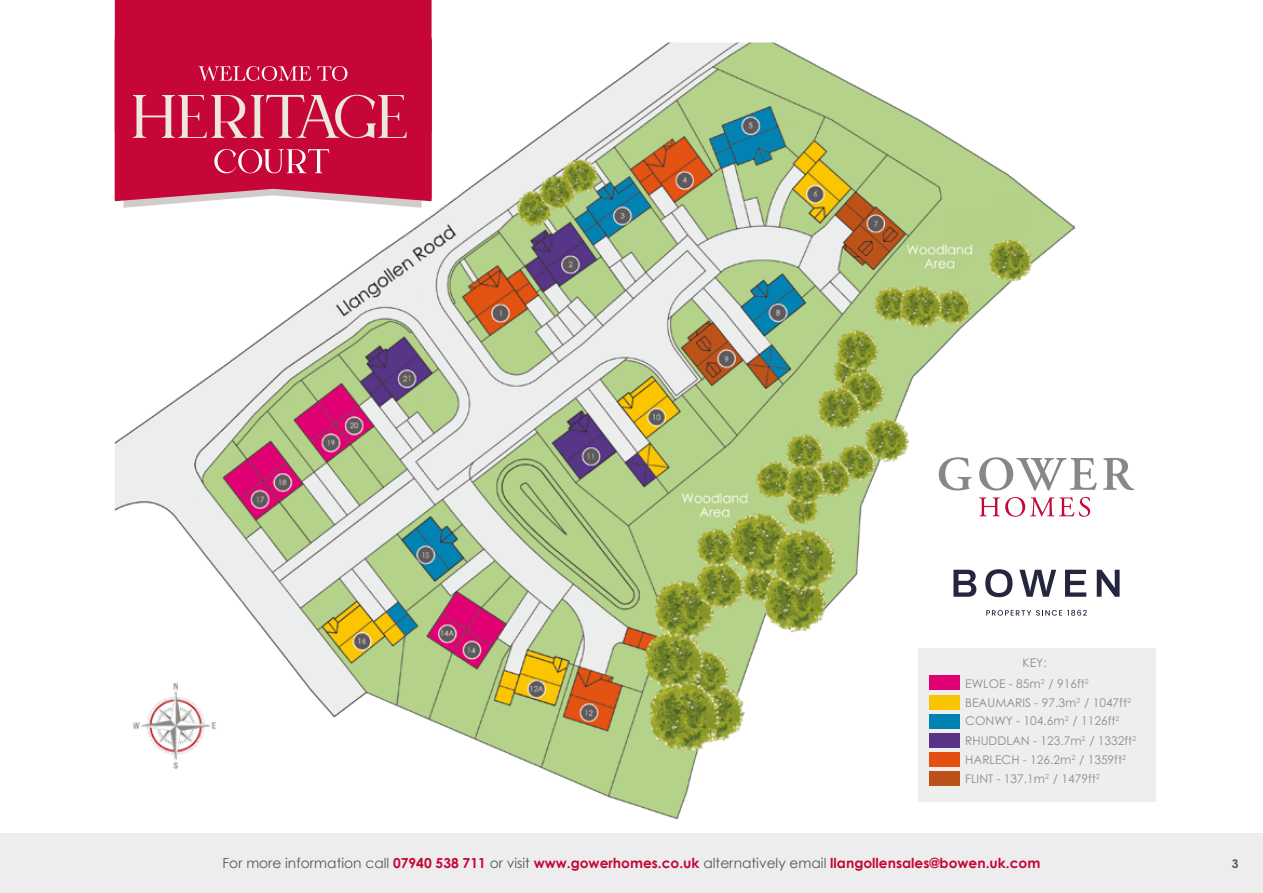
<style>
.page{position:relative;width:1263px;height:893px;background:#fff}
.page>*{position:absolute;margin:0;border:0;box-sizing:border-box;transform-origin:0 0}
.t1{font:700 13.8px "Century Gothic";color:#c50637}
.t2{font:12px/18.8px "Century Gothic Pro";color:#8f8e90}
.t3{font:700 12px "Century Gothic";color:#575756}
.s1{font-weight:400;color:#575756}
</style>
<div class="page">
<img style="left:115px;top:43px;width:960px;height:776px">
<div style="left:0;top:833px;width:1263px;height:60px;background:#ededed"></div>
<svg style="left:123px;top:201px;width:299px;height:7px"></svg>
<svg style="left:115px;top:138px;width:317px;height:63px;background:#c71d48"></svg>
<svg style="left:115px;top:0;width:317px;height:138px;background:#c81844"></svg>
<svg style="left:214px;top:149px;width:115px;height:24px;background:#d13d63"></svg>
<svg style="left:939px;top:457px;width:33px;height:33px"></svg>
<svg style="left:979px;top:457px;width:118px;height:33px"></svg>
<svg style="left:1103px;top:458px;width:31px;height:32px"></svg>
<svg style="left:979px;top:497px;width:111px;height:20px"></svg>
<img style="left:115px;top:648px;width:142px;height:142px">
<div style="left:918px;top:648px;width:237px;height:153px;background:#eee"></div>
<div style="left:929px;top:676px;width:30px;height:14px;background:#e00074"></div>
<div style="left:929px;top:695px;width:30px;height:14px;background:#fac400"></div>
<div style="left:929px;top:714px;width:30px;height:14px;background:#0083b2"></div>
<div style="left:929px;top:772px;width:30px;height:14px;background:#bb5118"></div>
<div style="left:929px;top:752px;width:30px;height:14px;background:#e35011"></div>
<div style="left:929px;top:733px;width:30px;height:14px;background:#573485"></div>
<svg style="left:1019px;top:570px;width:37px;height:27px"></svg>
<svg style="left:985px;top:569px;width:27px;height:28px"></svg>
<svg style="left:953px;top:570px;width:23px;height:27px"></svg>
<svg style="left:1097px;top:570px;width:22px;height:27px"></svg>
<svg style="left:1065px;top:570px;width:21px;height:27px"></svg>
<svg style="left:986px;top:610px;width:101px;height:6px"></svg>
<p class="t2" style="left:965px;top:653px;width:125px;line-height:20.4px;text-indent:57px">KEY:<br>EWLOE - 85m<sup>2</sup> / 916ft<sup>2</sup></p>
<p class="t2" style="left:965px;top:693px;width:167px">BEAUMARIS - 97.3m<sup>2</sup> / 1047ft<sup>2<br></sup>CONWY - 104.6m<sup>2</sup> / 1126ft<sup>2</sup></p>
<p class="t2" style="left:965px;top:731px;width:172px">RHUDDLAN - 123.7m<sup>2</sup> / 1332ft<sup>2<br></sup>HARLECH - 126.2m<sup>2</sup> / 1359ft<sup>2<br></sup>FLINT - 137.1m<sup>2</sup> / 1479ft<sup>2</sup></p>
<p class="t1" style="left:223px;top:855px;width:819px"><span class="s1">For more information call</span> 07940 538 711 <span class="s1">or visit</span> www.gowerhomes.co.uk <span class="s1">alternatively email</span> llangollensales@bowen.uk.com</p>
<p class="t3" style="left:1232px;top:856px;width:8px">3</p>
</div>
